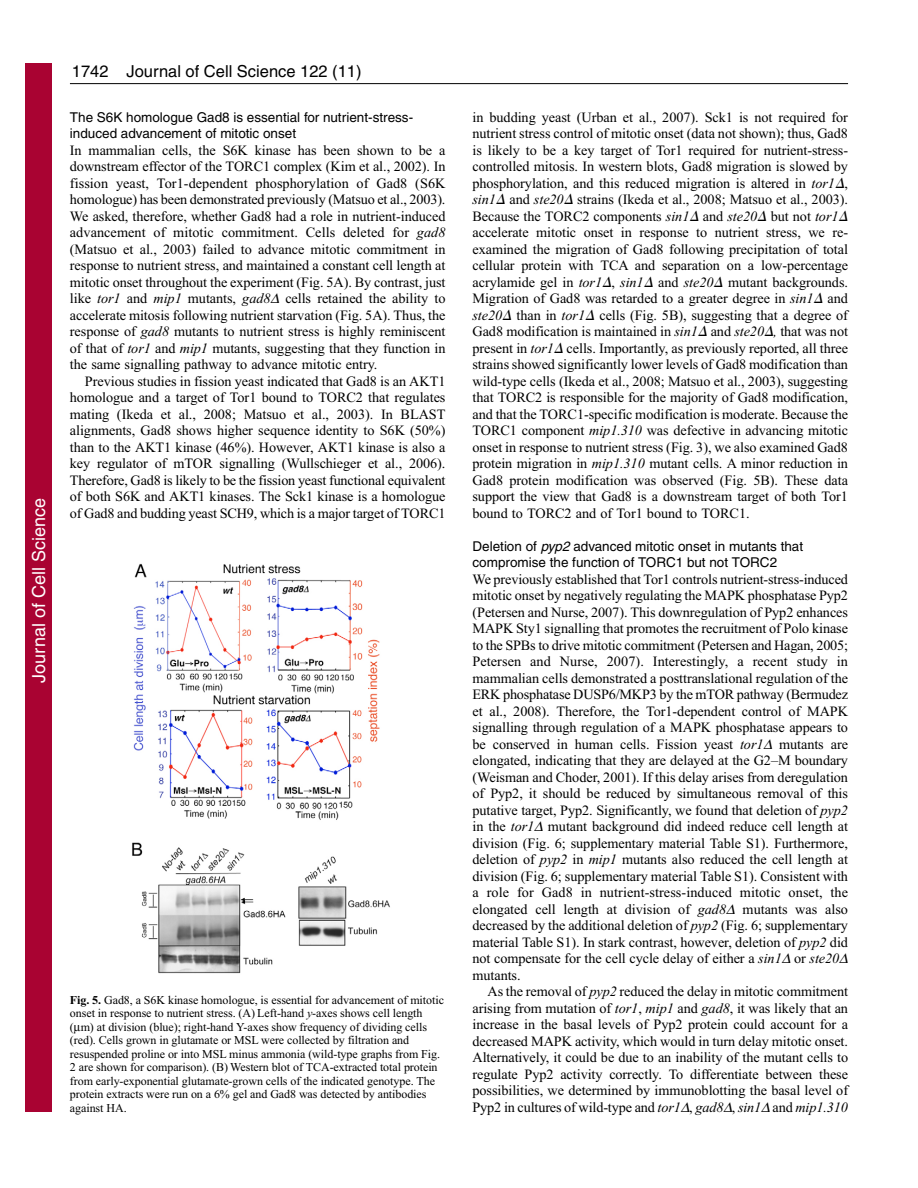
<style>
.page{position:relative;width:918px;height:1188px;background:#fff}
.page>*{position:absolute;margin:0;border:0;box-sizing:border-box;transform-origin:0 0}
.t1{font:18px "Helvetica";color:#fff}
.t2{font:16.5px "Helvetica";color:#000}
.t3{font:14.25px/16.5px "Times New Roman";letter-spacing:-.005em;color:#000;text-align:justify}
.t4{font:13.5px/16.5px "Helvetica";color:#000}
.t5{font:12px/13.5px "Times New Roman";letter-spacing:-.005em;color:#000}
.s1{font-style:italic}
.s2{font-weight:700}
.s3{font-family:"Mathematical Pi One";font-style:italic}
</style>
<div class="page">
<hr style="left:70px;top:83px;width:778px;height:1px;background:#000">
<img style="left:132px;top:563px;width:258px;height:411px">
<div style="left:26px;top:64px;width:26px;height:1048px;background:#a90332"></div>
<p class="t1" style="left:28px;top:683px;width:186px;rotate:-90deg">Journal of Cell Science</p>
<p class="t2" style="left:127px;top:65px;width:237px">Journal of Cell Science 122 (11)</p>
<p class="t2" style="left:72px;top:65px;width:38px">1742</p>
<p class="t4" style="left:70px;top:110px;width:345px">The S6K homologue Gad8 is essential for nutrient-stress&shy;induced advancement of mitotic onset</p>
<p class="t3" style="left:70px;top:143px;width:377px">In mammalian cells, the S6K kinase has been shown to be a downstream effector of the TORC1 complex (Kim et al., 2002). In fission yeast, Tor1-dependent phosphorylation of Gad8 (S6K homologue) has been demonstrated previously (Matsuo et al., 2003).<br>We asked, therefore, whether Gad8 had a role in nutrient-induced advancement of mitotic commitment. Cells deleted for <span class="s1">gad8 </span>(Matsuo et al., 2003) failed to advance mitotic commitment in response to nutrient stress, and maintained a constant cell length at mitotic onset throughout the experiment (Fig. 5A). By contrast, just like <span class="s1">tor1</span> and <span class="s1">mip1</span> mutants, <span class="s1">gad8</span> cells retained the ability to accelerate mitosis following nutrient starvation (Fig. 5A). Thus, the response of <span class="s1">gad8</span> mutants to nutrient stress is highly reminiscent of that of <span class="s1">tor1</span> and <span class="s1">mip1</span> mutants, suggesting that they function in the same signalling pathway to advance mitotic entry.</p>
<p class="t3" style="left:70px;top:374px;width:377px;text-indent:15px">Previous studies in fission yeast indicated that Gad8 is an AKT1 homologue and a target of Tor1 bound to TORC2 that regulates mating (Ikeda et al., 2008; Matsuo et al., 2003). In BLAST alignments, Gad8 shows higher sequence identity to S6K (50%) than to the AKT1 kinase (46%). However, AKT1 kinase is also a key regulator of mTOR signalling (Wullschieger et al., 2006).<br>Therefore, Gad8 is likely to be the fission yeast functional equivalent of both S6K and AKT1 kinases. The Sck1 kinase is a homologue of Gad8 and budding yeast SCH9, which is a major target of TORC1</p>
<p class="t5" style="left:70px;top:994px;width:376px"><span class="s2">Fig. 5.</span> Gad8, a S6K kinase homologue, is essential for advancement of mitotic onset in response to nutrient stress. (A) Left-hand <span class="s1">y</span>-axes shows cell length<br>( m) at division (blue); right-hand Y-axes show frequency of dividing cells (red). Cells grown in glutamate or MSL were collected by filtration and resuspended proline or into MSL minus ammonia (wild-type graphs from Fig.<br>2 are shown for comparison). (B) Western blot of TCA-extracted total protein from early-exponential glutamate-grown cells of the indicated genotype. The protein extracts were run on a 6% gel and Gad8 was detected by antibodies against HA.</p>
<p class="t3" style="left:472px;top:110px;width:380px;text-align:left">in budding yeast (Urban et al., 2007). Sck1 is not required for nutrient stress control of mitotic onset (data not shown); thus, Gad8 is likely to be a key target of Tor1 required for nutrient-stress&shy;controlled mitosis. In western blots, Gad8 migration is slowed by phosphorylation, and this reduced migration is altered in <span class="s1">tor1</span><span class="s3">-</span>, <span class="s1">sin1</span><span class="s3">-</span>and <span class="s1">ste20</span><span class="s3">-</span>strains (Ikeda et al., 2008; Matsuo et al., 2003).<br>Because the TORC2 components <span class="s1">sin1</span><span class="s3">-</span>and <span class="s1">ste20</span><span class="s3">-</span>but not <span class="s1">tor1</span><span class="s3">- </span>accelerate mitotic onset in response to nutrient stress, we re&shy;examined the migration of Gad8 following precipitation of total cellular protein with TCA and separation on a low-percentage acrylamide gel in <span class="s1">tor1</span><span class="s3">-</span>, <span class="s1">sin1</span><span class="s3">-</span> and <span class="s1">ste20</span><span class="s3">-</span> mutant backgrounds.<br>Migration of Gad8 was retarded to a greater degree in <span class="s1">sin1</span><span class="s3">-</span> and <span class="s1">ste20</span><span class="s3">-</span> than in <span class="s1">tor1</span><span class="s3">-</span> cells (Fig. 5B), suggesting that a degree of Gad8 modification is maintained in <span class="s1">sin1</span><span class="s3">-</span>and <span class="s1">ste20</span><span class="s3">-</span><span class="s1">,</span> that was not present in <span class="s1">tor1</span><span class="s3">-</span>cells. Importantly, as previously reported, all three strains showed significantly lower levels of Gad8 modification than wild-type cells (Ikeda et al., 2008; Matsuo et al., 2003), suggesting that TORC2 is responsible for the majority of Gad8 modification, and that the TORC1-specific modification is moderate. Because the TORC1 component <span class="s1">mip1.310</span> was defective in advancing mitotic onset in response to nutrient stress (Fig. 3), we also examined Gad8 protein migration in <span class="s1">mip1.310</span> mutant cells. A minor reduction in Gad8 protein modification was observed (Fig. 5B). These data support the view that Gad8 is a downstream target of both Tor1 bound to TORC2 and of Tor1 bound to TORC1.</p>
<p class="t4" style="left:472px;top:539px;width:332px">Deletion of <span class="s1">pyp2</span>advanced mitotic onset in mutants that compromise the function of TORC1 but not TORC2</p>
<p class="t3" style="left:472px;top:572px;width:377px;text-align:left">We previously established that Tor1 controls nutrient-stress-induced mitotic onset by negatively regulating the MAPK phosphatase Pyp2 (Petersen and Nurse, 2007). This downregulation of Pyp2 enhances MAPK Sty1 signalling that promotes the recruitment of Polo kinase to the SPBs to drive mitotic commitment (Petersen and Hagan, 2005; Petersen and Nurse, 2007). Interestingly, a recent study in mammalian cells demonstrated a posttranslational regulation of the ERK phosphatase DUSP6/MKP3 by the mTOR pathway (Bermudez et al., 2008). Therefore, the Tor1-dependent control of MAPK signalling through regulation of a MAPK phosphatase appears to be conserved in human cells. Fission yeast <span class="s1">tor1</span> mutants are elongated, indicating that they are delayed at the G2–M boundary (Weisman and Choder, 2001). If this delay arises from deregulation of Pyp2, it should be reduced by simultaneous removal of this putative target, Pyp2. Significantly, we found that deletion of <span class="s1">pyp2 </span>in the <span class="s1">tor1</span> mutant background did indeed reduce cell length at division (Fig. 6; supplementary material Table S1). Furthermore, deletion of <span class="s1">pyp2</span> in <span class="s1">mip1</span> mutants also reduced the cell length at division (Fig. 6; supplementary material Table S1). Consistent with a role for Gad8 in nutrient-stress-induced mitotic onset, the elongated cell length at division of <span class="s1">gad8</span> mutants was also decreased by the additional deletion of <span class="s1">pyp2</span> (Fig. 6; supplementary material Table S1). In stark contrast, however, deletion of <span class="s1">pyp2</span> did not compensate for the cell cycle delay of either a <span class="s1">sin1</span> or <span class="s1">ste20 </span>mutants.</p>
<p class="t3" style="left:472px;top:984px;width:377px;text-indent:15px">As the removal of <span class="s1">pyp2</span> reduced the delay in mitotic commitment arising from mutation of <span class="s1">tor1</span>, <span class="s1">mip1</span> and <span class="s1">gad8</span>, it was likely that an increase in the basal levels of Pyp2 protein could account for a decreased MAPK activity, which would in turn delay mitotic onset.<br>Alternatively, it could be due to an inability of the mutant cells to regulate Pyp2 activity correctly. To differentiate between these possibilities, we determined by immunoblotting the basal level of Pyp2 in cultures of wild-type and <span class="s1">tor1</span> , <span class="s1">gad8</span> , <span class="s1">sin1</span> and <span class="s1">mip1.310</span></p>
</div>
